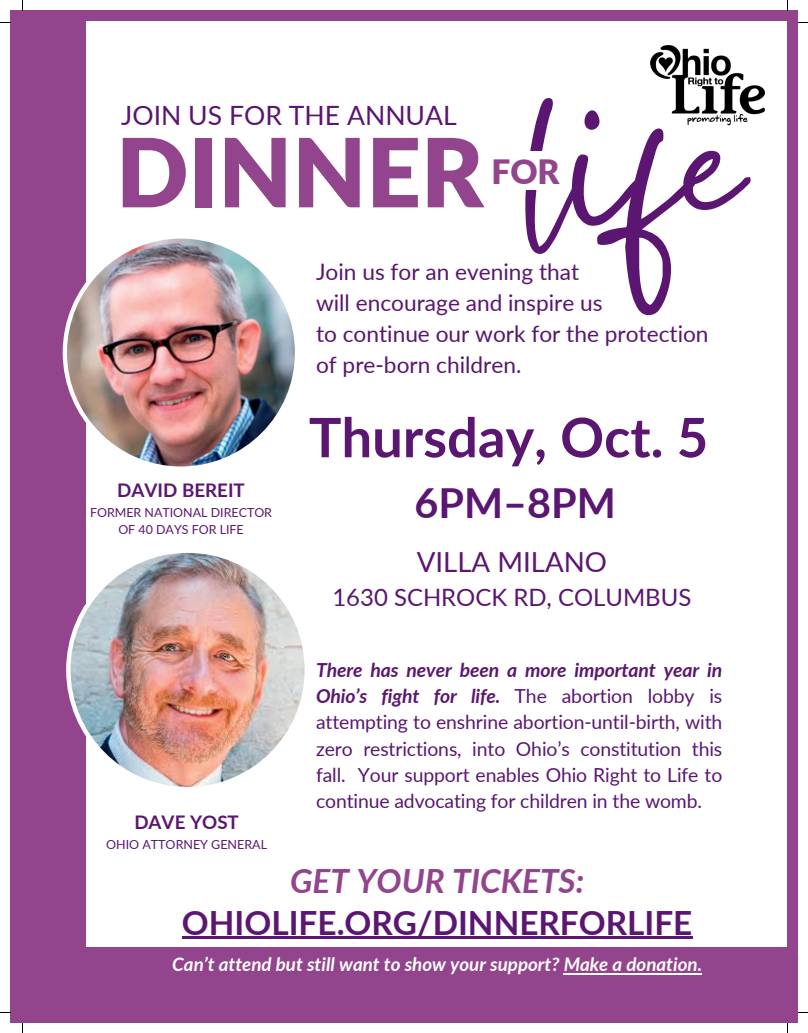
<style>
.page{position:relative;width:808px;height:1033px;background:#fff}
.page>*{position:absolute;margin:0;border:0;box-sizing:border-box;transform-origin:0 0}
.t1{font:262.75px "Gistesy";color:#5a1670}
.t2{font:900 95.25px "Lato";color:#92448c}
.t3{font:700 54.38px "Lato";color:#5a1670}
.t4{font:700 41.38px "Lato";color:#5a1670}
.t5{font:900 33.5px "Lato";color:#92448c}
.t6{font:700 33.38px "Lato";color:#5a1670}
.t7{font:italic 700 33.38px "Lato";color:#92448c}
.t8{font:27.62px "Lato";color:#5a1670}
.t9{font:26.62px "Lato";color:#5a1670}
.t10{font:23.88px "Lato";color:#5a1670}
.t11{font:22.62px/31px "Lato";color:#5a1670}
.t12{font:19.38px/26.2px "Lato";letter-spacing:-.005em;color:#5a1670;text-align:justify}
.t13{font:italic 700 18.75px "Lato";color:#fff}
.t14{font:700 18.75px "Lato";color:#5a1670}
.t15{font:12.5px "Lato";color:#5a1670}
.s1{font-weight:700;font-style:italic}
</style>
<div class="page">
<div style="left:10px;top:10px;width:788px;height:1013px;background:#92448c"></div>
<div style="left:87px;top:22px;width:700px;height:924px;background:#fff"></div>
<img style="left:63px;top:234px;width:232px;height:237px">
<img style="left:66px;top:548px;width:239px;height:243px">
<img style="left:650px;top:44px;width:114px;height:82px">
<hr style="left:182px;top:936px;width:510px;height:3px;background:#5a1670">
<hr style="left:563px;top:973px;width:139px;height:2px;background:#fff">
<p class="t1" style="left:525px;top:-20px;width:217px">life</p>
<p class="t9" style="left:121px;top:98px;width:337px">JOIN US FOR THE ANNUAL</p>
<p class="t2" style="left:116px;top:113px;width:369px">DINNER</p>
<p class="t5" style="left:491px;top:151px;width:70px">FOR</p>
<p class="t11" style="left:316px;top:256px;width:265px">Join us for an evening that</p>
<p class="t11" style="left:316px;top:287px;width:288px">will encourage and inspire us</p>
<p class="t11" style="left:316px;top:318px;width:394px">to continue our work for the protection of pre-born children.</p>
<p class="t14" style="left:117px;top:478px;width:129px">DAVID BEREIT</p>
<p class="t15" style="left:90px;top:504px;width:183px">FORMER NATIONAL DIRECTOR</p>
<p class="t15" style="left:118px;top:521px;width:127px">OF 40 DAYS FOR LIFE</p>
<p class="t14" style="left:134px;top:810px;width:106px">DAVE YOST</p>
<p class="t15" style="left:106px;top:836px;width:162px">OHIO ATTORNEY GENERAL</p>
<p class="t3" style="left:309px;top:403px;width:401px">Thursday, Oct. 5</p>
<p class="t4" style="left:414px;top:477px;width:203px">6PM–8PM</p>
<p class="t8" style="left:416px;top:545px;width:192px">VILLA MILANO</p>
<p class="t10" style="left:332px;top:582px;width:360px">1630 SCHROCK RD, COLUMBUS</p>
<p class="t12" style="left:316px;top:656px;width:408px"><span class="s1">There has never been a more important year in Ohio’s fight for life.</span> The abortion lobby is attempting to enshrine abortion-until-birth, with zero restrictions, into Ohio’s constitution this fall. Your support enables Ohio Right to Life to continue advocating for children in the womb.</p>
<p class="t7" style="left:290px;top:860px;width:296px">GET YOUR TICKETS:</p>
<p class="t6" style="left:182px;top:901px;width:512px">OHIOLIFE.ORG/DINNERFORLIFE</p>
<p class="t13" style="left:172px;top:952px;width:531px">Can’t attend but still want to show your support? Make a donation.</p>
</div>
